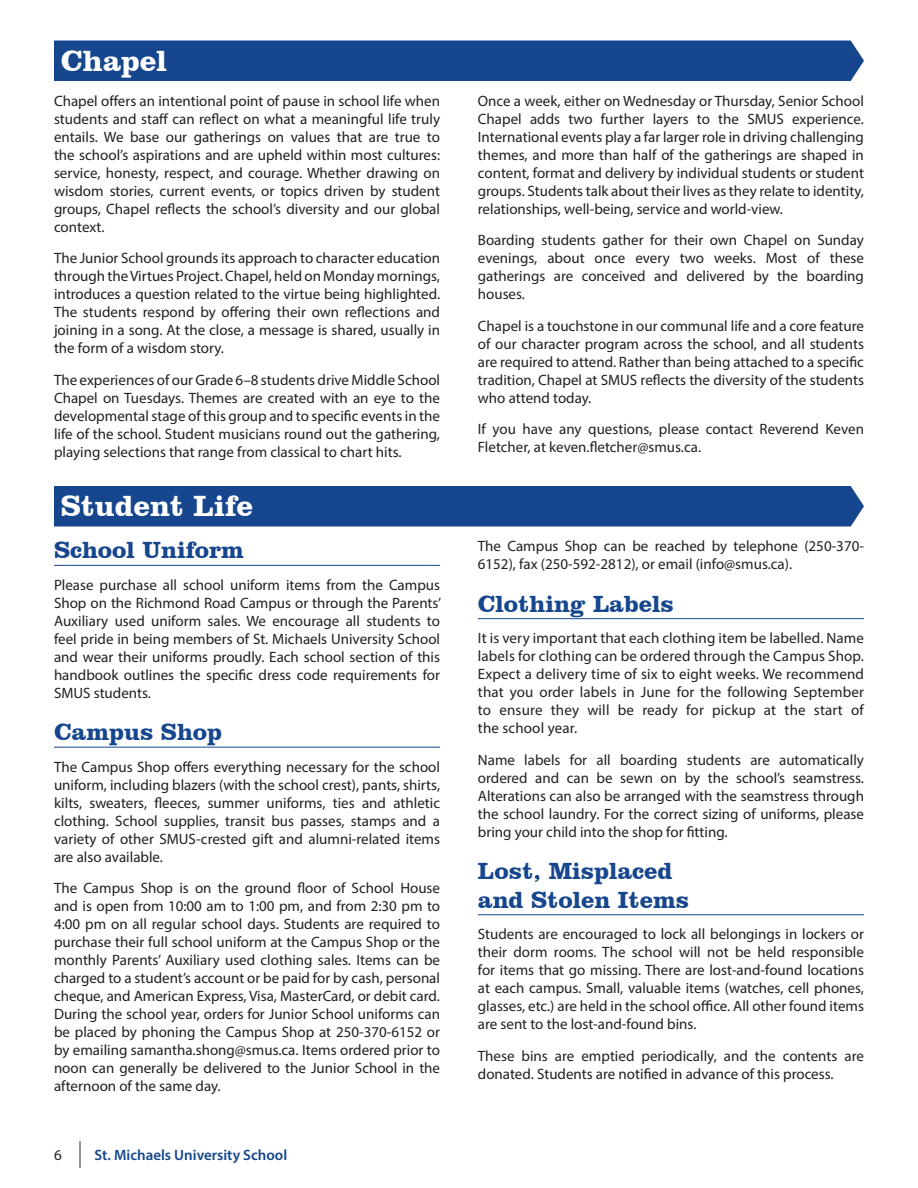
<style>
.page{position:relative;width:918px;height:1188px;background:#fff}
.page>*{position:absolute;margin:0;border:0;box-sizing:border-box;transform-origin:0 0}
.t1{font:700 30px "Clarendon BT";color:#fff}
.t2{font:700 24px/28.8px "Clarendon BT";color:#16468d}
.t3{font:15px/18px "Myriad Pro";color:#231f20;text-align:justify}
.t4{font:600 15px "Myriad Pro";color:#16468d}
</style>
<div class="page">
<svg style="left:80px;top:1141px;width:1px;height:27px"></svg>
<div style="left:54px;top:40px;width:810px;height:41px;background:#16468d"></div>
<div style="left:54px;top:486px;width:810px;height:40px;background:#16468d"></div>
<hr style="left:54px;top:565px;width:386px;height:1px;background:#16468d">
<hr style="left:54px;top:747px;width:386px;height:1px;background:#16468d">
<hr style="left:478px;top:618px;width:386px;height:1px;background:#16468d">
<hr style="left:478px;top:914px;width:386px;height:1px;background:#16468d">
<h1 class="t1" style="left:61px;top:42px;width:108px">Chapel</h1>
<p class="t3" style="left:54px;top:91px;width:388px">Chapel offers an intentional point of pause in school life when students and staff can reflect on what a meaningful life truly entails. We base our gatherings on values that are true to the school’s aspirations and are upheld within most cultures: service, honesty, respect, and courage. Whether drawing on wisdom stories, current events, or topics driven by student groups, Chapel reflects the school’s diversity and our global context.</p>
<p class="t3" style="left:54px;top:249px;width:388px">The Junior School grounds its approach to character education through the Virtues Project. Chapel, held on Monday mornings, introduces a question related to the virtue being highlighted.<br>The students respond by offering their own reflections and joining in a song. At the close, a message is shared, usually in the form of a wisdom story.</p>
<p class="t3" style="left:54px;top:370px;width:388px">The experiences of our Grade 6–8 students drive Middle School Chapel on Tuesdays. Themes are created with an eye to the developmental stage of this group and to specific events in the life of the school. Student musicians round out the gathering, playing selections that range from classical to chart hits.</p>
<h1 class="t1" style="left:61px;top:487px;width:194px">Student Life</h1>
<h2 class="t2" style="left:54px;top:535px;width:192px">School Uniform</h2>
<p class="t3" style="left:54px;top:575px;width:389px">Please purchase all school uniform items from the Campus Shop on the Richmond Road Campus or through the Parents’ Auxiliary used uniform sales. We encourage all students to feel pride in being members of St. Michaels University School and wear their uniforms proudly. Each school section of this handbook outlines the specific dress code requirements for SMUS students.</p>
<h2 class="t2" style="left:54px;top:717px;width:170px">Campus Shop</h2>
<p class="t3" style="left:54px;top:757px;width:388px">The Campus Shop offers everything necessary for the school uniform, including blazers (with the school crest), pants, shirts, kilts, sweaters, fleeces, summer uniforms, ties and athletic clothing. School supplies, transit bus passes, stamps and a variety of other SMUS-crested gift and alumni-related items are also available.</p>
<p class="t3" style="left:54px;top:879px;width:388px">The Campus Shop is on the ground floor of School House and is open from 10:00 am to 1:00 pm, and from 2:30 pm to 4:00 pm on all regular school days. Students are required to purchase their full school uniform at the Campus Shop or the monthly Parents’ Auxiliary used clothing sales. Items can be charged to a student’s account or be paid for by cash, personal cheque, and American Express, Visa, MasterCard, or debit card.<br>During the school year, orders for Junior School uniforms can be placed by phoning the Campus Shop at 250-370-6152 or by emailing samantha.shong@smus.ca. Items ordered prior to noon can generally be delivered to the Junior School in the afternoon of the same day.</p>
<p class="t3" style="left:54px;top:1146px;width:9px">6</p>
<p class="t4" style="left:94px;top:1145px;width:194px">St. Michaels University School</p>
<p class="t3" style="left:478px;top:91px;width:388px">Once a week, either on Wednesday or Thursday, Senior School Chapel adds two further layers to the SMUS experience.<br>International events play a far larger role in driving challenging themes, and more than half of the gatherings are shaped in content, format and delivery by individual students or student groups. Students talk about their lives as they relate to identity, relationships, well-being, service and world-view.</p>
<p class="t3" style="left:478px;top:231px;width:388px">Boarding students gather for their own Chapel on Sunday evenings, about once every two weeks. Most of these gatherings are conceived and delivered by the boarding houses.</p>
<p class="t3" style="left:478px;top:316px;width:388px">Chapel is a touchstone in our communal life and a core feature of our character program across the school, and all students are required to attend. Rather than being attached to a specific tradition, Chapel at SMUS reflects the diversity of the students who attend today.</p>
<p class="t3" style="left:478px;top:420px;width:388px">If you have any questions, please contact Reverend Keven<br>Fletcher, at keven.fletcher@smus.ca.</p>
<p class="t3" style="left:478px;top:537px;width:388px">The Campus Shop can be reached by telephone (250-370-<br>6152), fax (250-592-2812), or email (info@smus.ca).</p>
<h2 class="t2" style="left:478px;top:588px;width:197px">Clothing Labels</h2>
<p class="t3" style="left:478px;top:629px;width:388px">It is very important that each clothing item be labelled. Name labels for clothing can be ordered through the Campus Shop.<br>Expect a delivery time of six to eight weeks. We recommend that you order labels in June for the following September to ensure they will be ready for pickup at the start of the school year.</p>
<p class="t3" style="left:478px;top:750px;width:388px">Name labels for all boarding students are automatically ordered and can be sewn on by the school’s seamstress.<br>Alterations can also be arranged with the seamstress through the school laundry. For the correct sizing of uniforms, please bring your child into the shop for fitting.</p>
<h2 class="t2" style="left:478px;top:856px;width:213px">Lost, Misplaced and Stolen Items</h2>
<p class="t3" style="left:478px;top:925px;width:388px">Students are encouraged to lock all belongings in lockers or their dorm rooms. The school will not be held responsible for items that go missing. There are lost-and-found locations at each campus. Small, valuable items (watches, cell phones, glasses, etc.) are held in the school office. All other found items are sent to the lost-and-found bins.</p>
<p class="t3" style="left:478px;top:1046px;width:388px">These bins are emptied periodically, and the contents are donated. Students are notified in advance of this process.</p>
</div>
